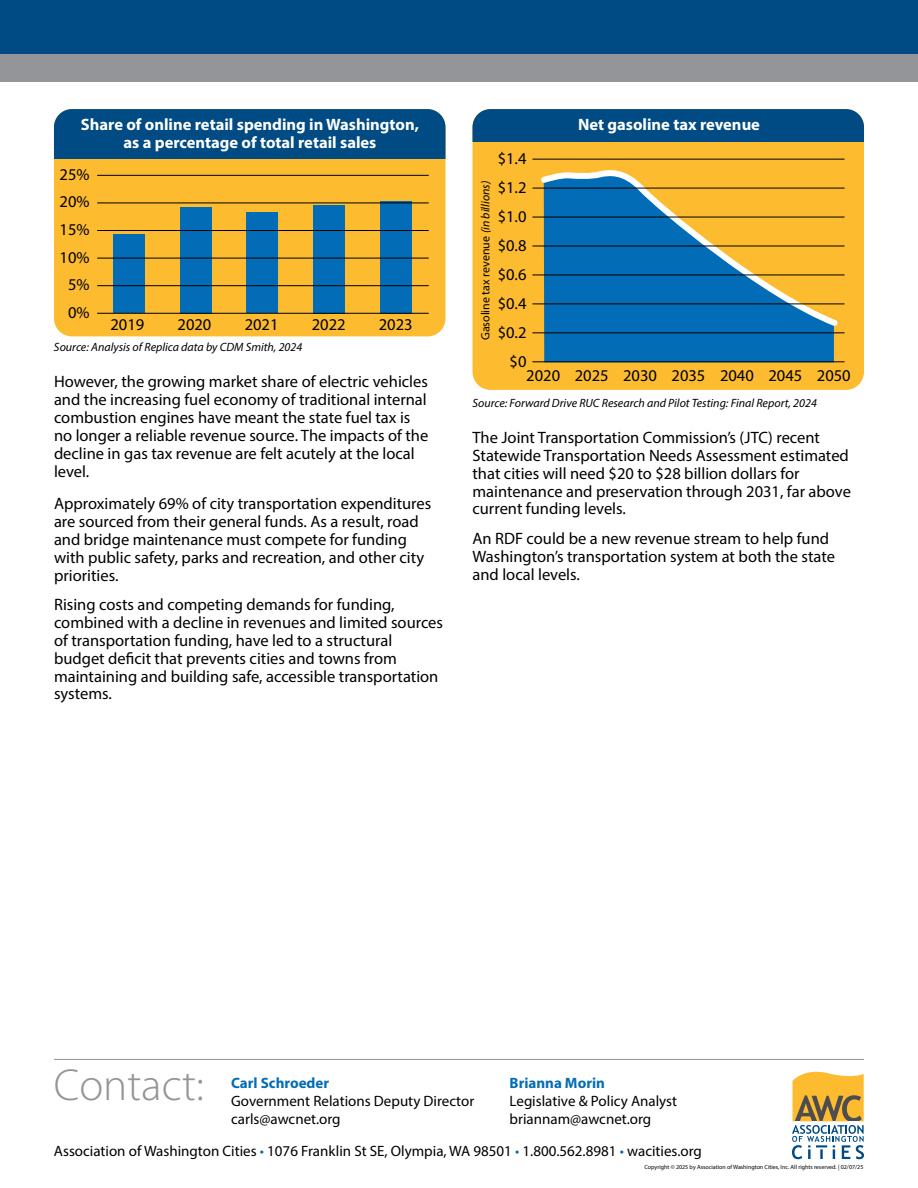
<style>
.page{position:relative;width:918px;height:1188px;background:#fff}
.page>*{position:absolute;margin:0;border:0;box-sizing:border-box;transform-origin:0 0}
.t1{font:300 45px "Myriad Pro";color:#939598}
.t2{font:16.5px/17.9px "Myriad Pro";color:#000}
.t3{font:700 16.5px/17.9px "Myriad Pro";color:#fff;text-align:center}
.t4{font:15px/18px "Myriad Pro";color:#000}
.t5{font:700 15px "Myriad Pro";color:#036cb6}
.t6{font:italic 12px "Myriad Pro";color:#000}
.t7{font:12px "Myriad Pro";color:#000}
.t8{font:6px "Myriad Pro";color:#000}
.s1{font-style:italic}
.s2{color:#036cb6}
</style>
<div class="page">
<div style="left:0;top:0;width:918px;height:68px;background:#004b83"></div>
<div style="left:0;top:54px;width:918px;height:27px;background:#939598"></div>
<svg style="left:792px;top:1071px;width:72px;height:88px"></svg>
<hr style="left:54px;top:1059px;width:810px;height:1px;background:#939598">
<div style="left:54px;top:109px;width:391px;height:227px;background:#fdbb30;border-radius:18px"></div>
<div style="left:54px;top:109px;width:392px;height:50px;background:#004b83"></div>
<div style="left:113px;top:234px;width:32px;height:79px;background:#036cb6"></div>
<div style="left:180px;top:207px;width:31px;height:106px;background:#036cb6"></div>
<div style="left:247px;top:212px;width:31px;height:101px;background:#036cb6"></div>
<div style="left:313px;top:205px;width:32px;height:108px;background:#036cb6"></div>
<div style="left:380px;top:201px;width:31px;height:112px;background:#036cb6"></div>
<hr style="left:97px;top:313px;width:332px;height:1px;background:#000">
<hr style="left:97px;top:285px;width:332px;height:1px;background:#000">
<hr style="left:97px;top:258px;width:332px;height:1px;background:#000">
<hr style="left:97px;top:230px;width:332px;height:1px;background:#000">
<hr style="left:97px;top:203px;width:332px;height:1px;background:#000">
<hr style="left:97px;top:175px;width:332px;height:1px;background:#000">
<div style="left:472px;top:109px;width:392px;height:281px;background:#fdbb30;border-radius:18px"></div>
<div style="left:472px;top:109px;width:392px;height:33px;background:#004b83"></div>
<div style="left:544px;top:331px;width:290px;height:30px;background:#036cb6"></div>
<svg style="left:538px;top:170px;width:304px;height:161px"></svg>
<hr style="left:532px;top:361px;width:313px;height:1px;background:#000">
<hr style="left:532px;top:332px;width:313px;height:1px;background:#000">
<hr style="left:532px;top:304px;width:313px;height:1px;background:#000">
<hr style="left:532px;top:275px;width:313px;height:1px;background:#000">
<hr style="left:532px;top:246px;width:313px;height:1px;background:#000">
<hr style="left:532px;top:217px;width:313px;height:1px;background:#000">
<hr style="left:532px;top:188px;width:313px;height:1px;background:#000">
<hr style="left:532px;top:159px;width:313px;height:1px;background:#000">
<p class="t3" style="left:81px;top:115px;width:340px">Share of online retail spending in Washington, as a percentage of total retail sales</p>
<p class="t2" style="left:60px;top:160px;width:31px;line-height:27.6px;text-align:center">25%<br>20%<br>15%<br>10%<br>5%<br>0%</p>
<p class="t2" style="left:110px;top:315px;width:35px">2019</p>
<p class="t2" style="left:178px;top:315px;width:35px">2020</p>
<p class="t2" style="left:245px;top:315px;width:35px">2021</p>
<p class="t2" style="left:312px;top:315px;width:35px">2022</p>
<p class="t2" style="left:379px;top:315px;width:35px">2023</p>
<p class="t6" style="left:54px;top:340px;width:250px">Source: Analysis of Replica data by CDM Smith, 2024</p>
<p class="t2" style="left:54px;top:373px;width:376px">However, the growing market share of electric vehicles and the increasing fuel economy of traditional internal combustion engines have meant the state fuel tax is no longer a reliable revenue source. The impacts of the decline in gas tax revenue are felt acutely at the local level.</p>
<p class="t2" style="left:54px;top:495px;width:379px">Approximately 69% of city transportation expenditures are sourced from their general funds. As a result, road and bridge maintenance must compete for funding with public safety, parks and recreation, and other city priorities.</p>
<p class="t2" style="left:54px;top:596px;width:391px">Rising costs and competing demands for funding, combined with a decline in revenues and limited sources of transportation funding, have led to a structural budget deficit that prevents cities and towns from maintaining and building safe, accessible transportation systems.</p>
<p class="t3" style="left:578px;top:115px;width:183px">Net gasoline tax revenue</p>
<p class="t2" style="left:498px;top:143px;width:30px;line-height:29.1px;text-align:right">$1.4 $1.2 $1.0 $0.8 $0.6 $0.4 $0.2 $0</p>
<p class="t7" style="left:478px;top:340px;width:162px;rotate:-90deg">Gasoline tax revenue <span class="s1">(in billions)</span></p>
<p class="t2" style="left:526px;top:366px;width:326px">2020 2025 2030 2035 2040 2045 2050</p>
<p class="t6" style="left:472px;top:395px;width:346px">Source: Forward Drive RUC Research and Pilot Testing: Final Report, 2024</p>
<p class="t2" style="left:473px;top:429px;width:380px">The Joint Transportation Commission’s (JTC) recent Statewide Transportation Needs Assessment estimated that cities will need $20 to $28 billion dollars for maintenance and preservation through 2031, far above current funding levels.</p>
<p class="t2" style="left:473px;top:530px;width:364px">An RDF could be a new revenue stream to help fund<br>Washington’s transportation system at both the state and local levels.</p>
<h1 class="t1" style="left:54px;top:1060px;width:152px">Contact:</h1>
<p class="t5" style="left:231px;top:1073px;width:100px">Carl Schroeder</p>
<p class="t4" style="left:231px;top:1091px;width:245px">Government Relations Deputy Director carls@awcnet.org</p>
<p class="t5" style="left:510px;top:1073px;width:97px">Brianna Morin</p>
<p class="t4" style="left:510px;top:1091px;width:169px">Legislative &amp; Policy Analyst briannam@awcnet.org</p>
<p class="t4" style="left:54px;top:1141px;width:649px">Association of Washington Cities <span class="s2">•</span> 1076 Franklin St SE, Olympia, WA 98501 <span class="s2">•</span> 1.800.562.8981 <span class="s2">•</span> wacities.org</p>
<p class="t8" style="left:645px;top:1164px;width:220px">Copyright © 2025 by Association of Washington Cities, Inc. All rights reserved. | 02/07/25</p>
</div>
